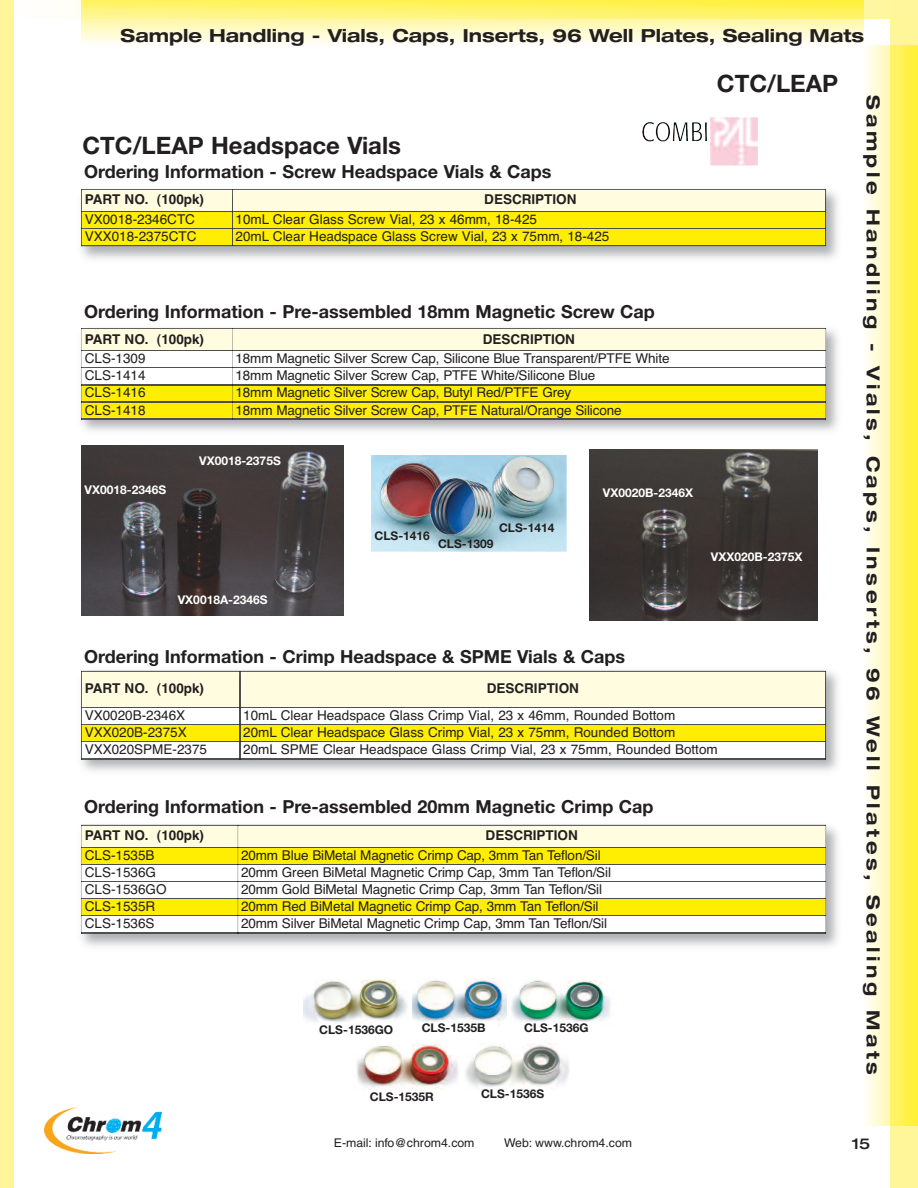
<style>
.page{position:relative;width:918px;height:1188px;background:#fff}
.page>*{position:absolute;margin:0;border:0;box-sizing:border-box;transform-origin:0 0}
.t1{font:700 24px "Helvetica Neue";color:#231f20}
.t2{font:700 18px "Helvetica Neue";color:#231f20}
.t3{font:700 expanded 18px "Helvetica Neue";letter-spacing:.195em;color:#231f20}
.t4{font:700 expanded 18px "Helvetica Neue";color:#231f20}
.t5{font:500 expanded 15px "Helvetica Neue";color:#231f20}
.t6{font:13.5px "Helvetica";letter-spacing:-.01em;color:#231f20}
.t7{font:700 13.5px "Helvetica";color:#231f20}
.t8{font:700 12px "Helvetica Neue";color:#231f20}
.t9{font:700 12px "Helvetica Neue";color:#fff}
.t10{font:condensed 12px "Helvetica";color:#231f20;scale:1.25 1}
</style>
<div class="page">
<img style="left:44px;top:1107px;width:117px;height:47px">
<div style="left:890px;top:0;width:28px;height:1188px;background:#fff699"></div>
<img style="left:867px;top:45px;width:51px;height:1080px">
<img style="left:81px;top:0;width:783px;height:43px">
<img style="left:644px;top:117px;width:114px;height:48px">
<div style="left:81px;top:189px;width:151px;height:23px;background:#fffce0"></div>
<div style="left:232px;top:189px;width:594px;height:23px;background:#fffce0"></div>
<div style="left:81px;top:212px;width:151px;height:17px;background:#ffee01"></div>
<div style="left:232px;top:212px;width:594px;height:17px;background:#ffee01"></div>
<div style="left:81px;top:229px;width:151px;height:17px;background:#ffee01"></div>
<div style="left:232px;top:229px;width:594px;height:17px;background:#ffee01"></div>
<img style="left:82px;top:211px;width:743px;height:1px">
<img style="left:82px;top:228px;width:743px;height:1px">
<svg style="left:81px;top:189px;width:1px;height:58px"></svg>
<svg style="left:232px;top:189px;width:1px;height:58px"></svg>
<svg style="left:825px;top:189px;width:1px;height:58px"></svg>
<img style="left:81px;top:328px;width:745px;height:92px">
<div style="left:81px;top:329px;width:151px;height:22px;background:#fffce0"></div>
<div style="left:232px;top:329px;width:594px;height:22px;background:#fffce0"></div>
<div style="left:81px;top:351px;width:151px;height:17px;background:#fff"></div>
<div style="left:232px;top:351px;width:594px;height:17px;background:#fff"></div>
<div style="left:81px;top:368px;width:151px;height:17px;background:#fff"></div>
<div style="left:232px;top:368px;width:594px;height:17px;background:#fff"></div>
<div style="left:81px;top:385px;width:151px;height:17px;background:#ffee01"></div>
<div style="left:232px;top:385px;width:594px;height:17px;background:#ffee01"></div>
<div style="left:81px;top:402px;width:151px;height:17px;background:#ffee01"></div>
<div style="left:232px;top:402px;width:594px;height:17px;background:#ffee01"></div>
<img style="left:232px;top:330px;width:1px;height:89px">
<img style="left:82px;top:385px;width:743px;height:1px">
<img style="left:82px;top:402px;width:743px;height:1px">
<img style="left:81px;top:664px;width:757px;height:107px">
<img style="left:149px;top:664px;width:88px;height:2px">
<div style="left:81px;top:671px;width:159px;height:37px;background:#fffce0"></div>
<div style="left:240px;top:671px;width:586px;height:37px;background:#fffce0"></div>
<div style="left:81px;top:708px;width:159px;height:17px;background:#fff"></div>
<div style="left:240px;top:708px;width:586px;height:17px;background:#fff"></div>
<div style="left:81px;top:725px;width:159px;height:17px;background:#ffee01"></div>
<div style="left:240px;top:725px;width:586px;height:17px;background:#ffee01"></div>
<div style="left:81px;top:742px;width:159px;height:17px;background:#fff"></div>
<div style="left:240px;top:742px;width:586px;height:17px;background:#fff"></div>
<img style="left:81px;top:672px;width:1px;height:35px">
<img style="left:240px;top:672px;width:1px;height:35px">
<img style="left:825px;top:672px;width:1px;height:35px">
<img style="left:82px;top:707px;width:743px;height:1px">
<img style="left:82px;top:724px;width:743px;height:1px">
<svg style="left:81px;top:707px;width:1px;height:53px"></svg>
<svg style="left:240px;top:707px;width:1px;height:53px"></svg>
<svg style="left:825px;top:707px;width:1px;height:53px"></svg>
<div style="left:81px;top:825px;width:157px;height:22px;background:#fffce0"></div>
<div style="left:238px;top:825px;width:588px;height:22px;background:#fffce0"></div>
<div style="left:81px;top:847px;width:157px;height:17px;background:#ffee01"></div>
<div style="left:238px;top:847px;width:588px;height:17px;background:#ffee01"></div>
<div style="left:81px;top:899px;width:157px;height:17px;background:#ffee01"></div>
<div style="left:238px;top:899px;width:588px;height:17px;background:#ffee01"></div>
<img style="left:238px;top:826px;width:1px;height:107px">
<img style="left:82px;top:847px;width:743px;height:1px">
<img style="left:82px;top:864px;width:743px;height:1px">
<img style="left:82px;top:881px;width:743px;height:1px">
<img style="left:412px;top:980px;width:95px;height:45px">
<img style="left:511px;top:980px;width:100px;height:42px">
<img style="left:304px;top:980px;width:103px;height:44px">
<img style="left:357px;top:1044px;width:102px;height:45px">
<img style="left:465px;top:1044px;width:104px;height:44px">
<div style="left:420px;top:1022px;width:78px;height:17px;background:#fff"></div>
<div style="left:371px;top:452px;width:195px;height:104px;background:linear-gradient(to right,#fff,#fff)"></div>
<img style="left:371px;top:456px;width:195px;height:96px">
<img style="left:81px;top:445px;width:262px;height:171px">
<img style="left:589px;top:449px;width:229px;height:171px">
<div style="left:0;top:0;width:14px;height:1188px;background:#fff699"></div>
<h2 class="t4" style="left:121px;top:24px;width:745px">Sample Handling - Vials, Caps, Inserts, 96 Well Plates, Sealing Mats</h2>
<h1 class="t1" style="left:82px;top:131px;width:320px">CTC/LEAP Headspace Vials</h1>
<h2 class="t2" style="left:84px;top:161px;width:469px">Ordering Information - Screw Headspace Vials &amp; Caps</h2>
<p class="t7" style="left:85px;top:189px;width:121px">PART NO. (100pk)</p>
<p class="t7" style="left:484px;top:189px;width:94px">DESCRIPTION</p>
<p class="t6" style="left:85px;top:209px;width:112px">VX0018-2346CTC</p>
<p class="t6" style="left:236px;top:209px;width:303px">10mL Clear Glass Screw Vial, 23 x 46mm, 18-425</p>
<p class="t6" style="left:85px;top:226px;width:113px">VXX018-2375CTC</p>
<p class="t6" style="left:236px;top:226px;width:375px">20mL Clear Headspace Glass Screw Vial, 23 x 75mm, 18-425</p>
<h1 class="t1" style="left:717px;top:69px;width:123px">CTC/LEAP</h1>
<h2 class="t2" style="left:84px;top:300px;width:572px">Ordering Information - Pre-assembled 18mm Magnetic Screw Cap</h2>
<p class="t7" style="left:85px;top:328px;width:121px">PART NO. (100pk)</p>
<p class="t7" style="left:483px;top:328px;width:94px">DESCRIPTION</p>
<p class="t6" style="left:85px;top:348px;width:62px">CLS-1309</p>
<p class="t6" style="left:236px;top:348px;width:436px">18mm Magnetic Silver Screw Cap, Silicone Blue Transparent/PTFE White</p>
<p class="t6" style="left:85px;top:365px;width:62px">CLS-1414</p>
<p class="t6" style="left:236px;top:365px;width:361px">18mm Magnetic Silver Screw Cap, PTFE White/Silicone Blue</p>
<p class="t6" style="left:85px;top:382px;width:62px">CLS-1416</p>
<p class="t6" style="left:236px;top:382px;width:337px">18mm Magnetic Silver Screw Cap, Butyl Red/PTFE Grey</p>
<p class="t6" style="left:85px;top:399px;width:62px">CLS-1418</p>
<p class="t6" style="left:236px;top:399px;width:388px">18mm Magnetic Silver Screw Cap, PTFE Natural/Orange Silicone</p>
<p class="t9" style="left:85px;top:482px;width:83px">VX0018-2346S</p>
<p class="t9" style="left:199px;top:453px;width:83px">VX0018-2375S</p>
<p class="t9" style="left:178px;top:592px;width:91px">VX0018A-2346S</p>
<p class="t8" style="left:375px;top:528px;width:57px">CLS-1416</p>
<p class="t8" style="left:499px;top:520px;width:57px">CLS-1414</p>
<p class="t8" style="left:438px;top:537px;width:57px">CLS-1309</p>
<p class="t9" style="left:603px;top:485px;width:92px">VX0020B-2346X</p>
<p class="t9" style="left:711px;top:549px;width:93px">VXX020B-2375X</p>
<h2 class="t2" style="left:84px;top:645px;width:543px">Ordering Information - Crimp Headspace &amp; SPME Vials &amp; Caps</h2>
<p class="t7" style="left:85px;top:678px;width:121px">PART NO. (100pk)</p>
<p class="t7" style="left:487px;top:678px;width:94px">DESCRIPTION</p>
<p class="t6" style="left:85px;top:705px;width:102px">VX0020B-2346X</p>
<p class="t6" style="left:243px;top:705px;width:434px">10mL Clear Headspace Glass Crimp Vial, 23 x 46mm, Rounded Bottom</p>
<p class="t6" style="left:85px;top:722px;width:104px">VXX020B-2375X</p>
<p class="t6" style="left:243px;top:722px;width:434px">20mL Clear Headspace Glass Crimp Vial, 23 x 75mm, Rounded Bottom</p>
<p class="t6" style="left:85px;top:739px;width:124px">VXX020SPME-2375</p>
<p class="t6" style="left:243px;top:739px;width:476px">20mL SPME Clear Headspace Glass Crimp Vial, 23 x 75mm, Rounded Bottom</p>
<h2 class="t2" style="left:84px;top:795px;width:571px">Ordering Information - Pre-assembled 20mm Magnetic Crimp Cap</h2>
<p class="t7" style="left:85px;top:825px;width:121px">PART NO. (100pk)</p>
<p class="t7" style="left:486px;top:825px;width:94px">DESCRIPTION</p>
<p class="t6" style="left:85px;top:845px;width:71px">CLS-1535B</p>
<p class="t6" style="left:241px;top:845px;width:361px">20mm Blue BiMetal Magnetic Crimp Cap, 3mm Tan Teflon/Sil</p>
<p class="t6" style="left:85px;top:862px;width:73px">CLS-1536G</p>
<p class="t6" style="left:241px;top:862px;width:371px">20mm Green BiMetal Magnetic Crimp Cap, 3mm Tan Teflon/Sil</p>
<p class="t6" style="left:85px;top:879px;width:83px">CLS-1536GO</p>
<p class="t6" style="left:241px;top:879px;width:363px">20mm Gold BiMetal Magnetic Crimp Cap, 3mm Tan Teflon/Sil</p>
<p class="t6" style="left:85px;top:896px;width:72px">CLS-1535R</p>
<p class="t6" style="left:241px;top:896px;width:359px">20mm Red BiMetal Magnetic Crimp Cap, 3mm Tan Teflon/Sil</p>
<p class="t6" style="left:85px;top:913px;width:71px">CLS-1536S</p>
<p class="t6" style="left:241px;top:913px;width:367px">20mm Silver BiMetal Magnetic Crimp Cap, 3mm Tan Teflon/Sil</p>
<p class="t8" style="left:319px;top:1022px;width:75px">CLS-1536GO</p>
<p class="t8" style="left:422px;top:1021px;width:65px">CLS-1535B</p>
<p class="t8" style="left:524px;top:1021px;width:66px">CLS-1536G</p>
<p class="t8" style="left:370px;top:1089px;width:66px">CLS-1535R</p>
<p class="t8" style="left:481px;top:1086px;width:65px">CLS-1536S</p>
<h2 class="t3" style="left:884px;top:95px;width:981px;rotate:90deg">Sample Handling - Vials, Caps, Inserts, 96 Well Plates, Sealing Mats</h2>
<p class="t10" style="left:334px;top:1136px;width:114px">E-mail: info@chrom4.com</p>
<p class="t10" style="left:504px;top:1136px;width:104px">Web: www.chrom4.com</p>
<p class="t5" style="left:852px;top:1135px;width:20px">15</p>
</div>
